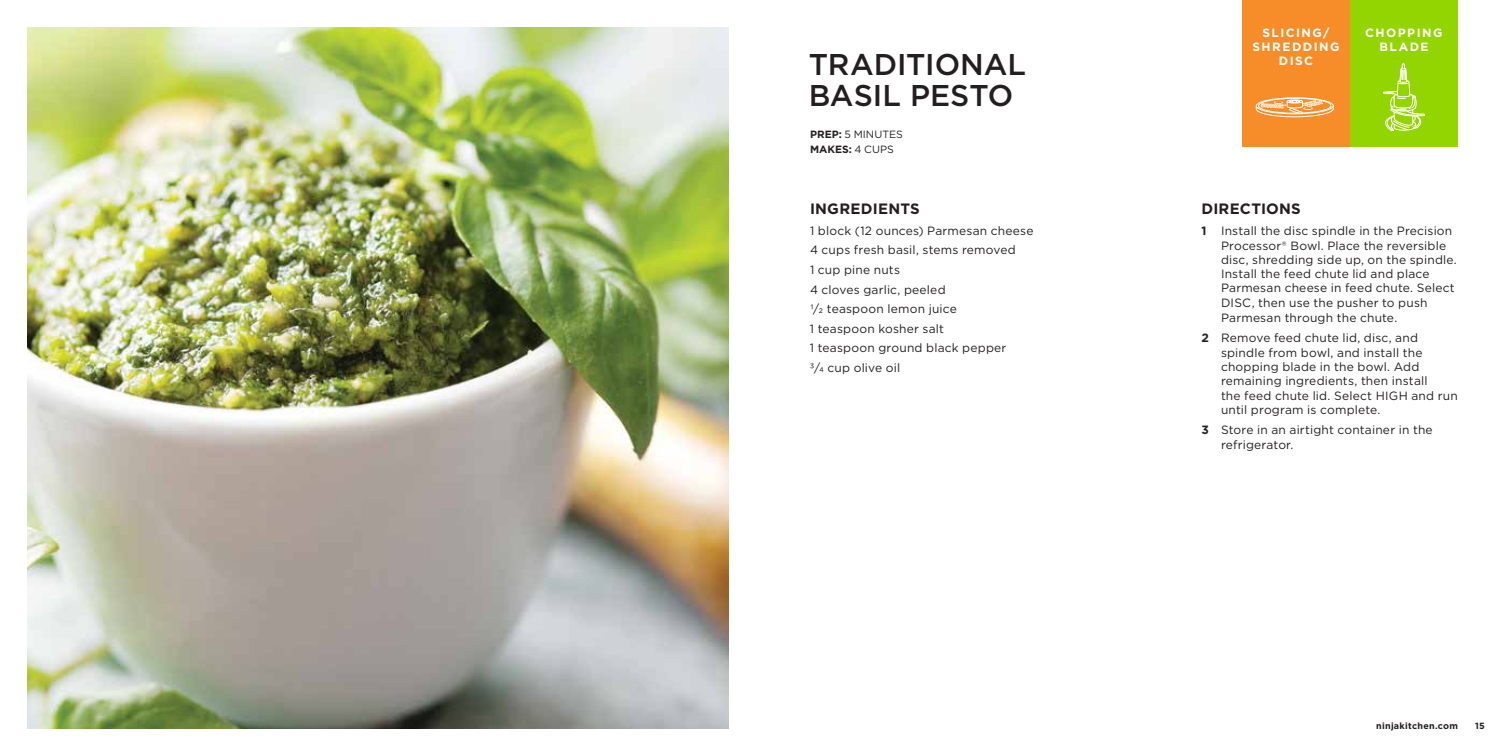
<style>
.page{position:relative;width:1512px;height:756px;background:#fff}
.page>*{position:absolute;margin:0;border:0;box-sizing:border-box;transform-origin:0 0}
.t1{font:500 30px/31.5px "Gotham";color:#231f20}
.t2{font:700 15px "Gotham";letter-spacing:.015em;color:#231f20}
.t3{font:12px/14.4px "Gotham";letter-spacing:.015em;color:#231f20}
.t4{font:700 12px/14.4px "Gotham";letter-spacing:.125em;color:#fff;text-align:center}
.t5{font:10.5px/15.3px "Gotham";letter-spacing:.005em;color:#231f20}
.t6{font:700 9px "Gotham";letter-spacing:.03em;color:#231f20}
.s1{font-weight:700}
</style>
<div class="page">
<img style="left:27px;top:27px;width:702px;height:702px">
<div style="left:1242px;top:0;width:108px;height:147px;background:#f78d28"></div>
<svg style="left:1256px;top:97px;width:78px;height:20px"></svg>
<div style="left:1350px;top:0;width:108px;height:147px;background:#93d500"></div>
<svg style="left:1383px;top:64px;width:42px;height:67px"></svg>
<h1 class="t1" style="left:809px;top:48px;width:219px">TRADITIONAL<br>BASIL PESTO</h1>
<p class="t5" style="left:810px;top:126px;width:94px"><span class="s1">PREP:</span> 5 MINUTES<br><span class="s1">MAKES:</span> 4 CUPS</p>
<p class="t2" style="left:810px;top:198px;width:111px">INGREDIENTS</p>
<p class="t3" style="left:810px;top:220px;width:225px;line-height:19.6px">1 block (12 ounces) Parmesan cheese<br>4 cups fresh basil, stems removed<br>1 cup pine nuts<br>4 cloves garlic, peeled<br>1/2 teaspoon lemon juice<br>1 teaspoon kosher salt<br>1 teaspoon ground black pepper<br>3/4 cup olive oil</p>
<p class="t4" style="left:1252px;top:25px;width:89px">SLICING/<br>SHREDDING<br>DISC</p>
<p class="t4" style="left:1365px;top:25px;width:79px">CHOPPING<br>BLADE</p>
<p class="t2" style="left:1202px;top:198px;width:101px">DIRECTIONS</p>
<p class="t3" style="left:1221px;top:224px;width:237px;text-indent:-20px"><span class="s1">1</span> Install the disc spindle in the Precision Processor® Bowl. Place the reversible disc, shredding side up, on the spindle.<br>Install the feed chute lid and place Parmesan cheese in feed chute. Select DISC, then use the pusher to push Parmesan through the chute.</p>
<p class="t3" style="left:1221px;top:330px;width:238px;text-indent:-20px"><span class="s1">2</span> Remove feed chute lid, disc, and spindle from bowl, and install the chopping blade in the bowl. Add remaining ingredients, then install<br>the feed chute lid. Select HIGH and run until program is complete.</p>
<p class="t3" style="left:1221px;top:422px;width:213px;line-height:15px;text-indent:-20px"><span class="s1">3</span> Store in an airtight container in the refrigerator.</p>
<p class="t6" style="left:1376px;top:720px;width:83px">ninjakitchen.com</p>
<p class="t6" style="left:1475px;top:720px;width:11px">15</p>
</div>
